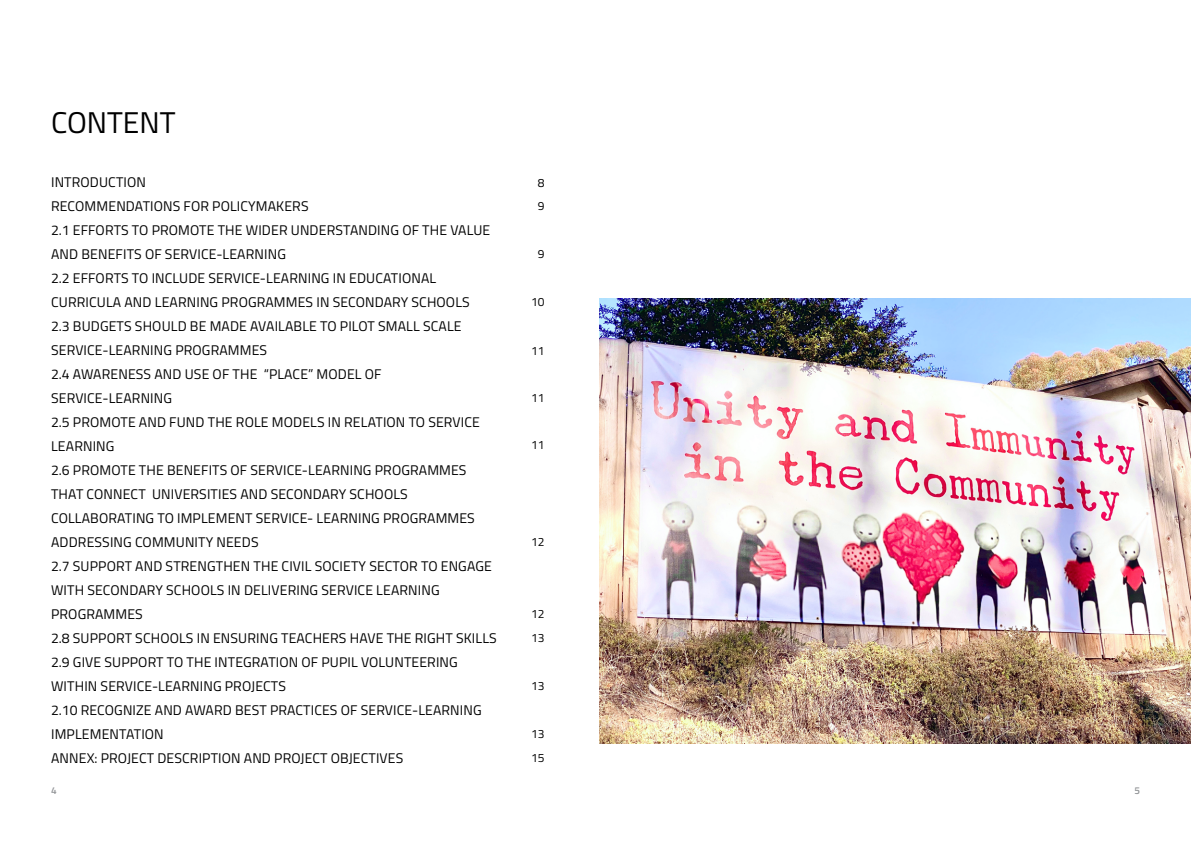
<style>
.page{position:relative;width:1191px;height:842px;background:#fff}
.page>*{position:absolute;margin:0;border:0;box-sizing:border-box;transform-origin:0 0}
.t1{font:30px "Titillium Web";color:#000}
.t2{font:14px/24px "Titillium Web";letter-spacing:.01em;color:#000}
.t3{font:12px/24px "Titillium Web";color:#000}
.t4{font:600 10px "Titillium Web";color:#939598}
</style>
<div class="page">
<img style="left:599px;top:298px;width:591px;height:446px">
<h1 class="t1" style="left:51px;top:100px;width:126px">CONTENT</h1>
<p class="t2" style="left:51px;top:169px;width:447px">INTRODUCTION<br>RECOMMENDATIONS FOR POLICYMAKERS<br>2.1 EFFORTS TO PROMOTE THE WIDER UNDERSTANDING OF THE VALUE AND BENEFITS OF SERVICE-LEARNING<br>2.2 EFFORTS TO INCLUDE SERVICE-LEARNING IN EDUCATIONAL CURRICULA AND LEARNING PROGRAMMES IN SECONDARY SCHOOLS<br>2.3 BUDGETS SHOULD BE MADE AVAILABLE TO PILOT SMALL SCALE SERVICE-LEARNING PROGRAMMES<br>2.4 AWARENESS AND USE OF THE “PLACE” MODEL OF SERVICE-LEARNING<br>2.5 PROMOTE AND FUND THE ROLE MODELS IN RELATION TO SERVICE LEARNING<br>2.6 PROMOTE THE BENEFITS OF SERVICE-LEARNING PROGRAMMES THAT CONNECT UNIVERSITIES AND SECONDARY SCHOOLS COLLABORATING TO IMPLEMENT SERVICE- LEARNING PROGRAMMES ADDRESSING COMMUNITY NEEDS<br>2.7 SUPPORT AND STRENGTHEN THE CIVIL SOCIETY SECTOR TO ENGAGE WITH SECONDARY SCHOOLS IN DELIVERING SERVICE LEARNING PROGRAMMES<br>2.8 SUPPORT SCHOOLS IN ENSURING TEACHERS HAVE THE RIGHT SKILLS 2.9 GIVE SUPPORT TO THE INTEGRATION OF PUPIL VOLUNTEERING WITHIN SERVICE-LEARNING PROJECTS<br>2.10 RECOGNIZE AND AWARD BEST PRACTICES OF SERVICE-LEARNING IMPLEMENTATION<br>ANNEX: PROJECT DESCRIPTION AND PROJECT OBJECTIVES</p>
<p class="t3" style="left:538px;top:170px;width:8px">8</p>
<p class="t3" style="left:538px;top:193px;width:8px">9</p>
<p class="t3" style="left:538px;top:241px;width:8px">9</p>
<p class="t3" style="left:531px;top:289px;width:15px">10</p>
<p class="t3" style="left:531px;top:338px;width:15px">11</p>
<p class="t3" style="left:531px;top:385px;width:15px">11</p>
<p class="t3" style="left:531px;top:432px;width:15px">11</p>
<p class="t3" style="left:531px;top:529px;width:15px">12</p>
<p class="t3" style="left:531px;top:601px;width:15px">12<br>13</p>
<p class="t3" style="left:531px;top:673px;width:15px">13</p>
<p class="t3" style="left:531px;top:721px;width:15px">13<br>15</p>
<p class="t4" style="left:51px;top:783px;width:7px">4</p>
<p class="t4" style="left:1134px;top:783px;width:7px">5</p>
</div>
